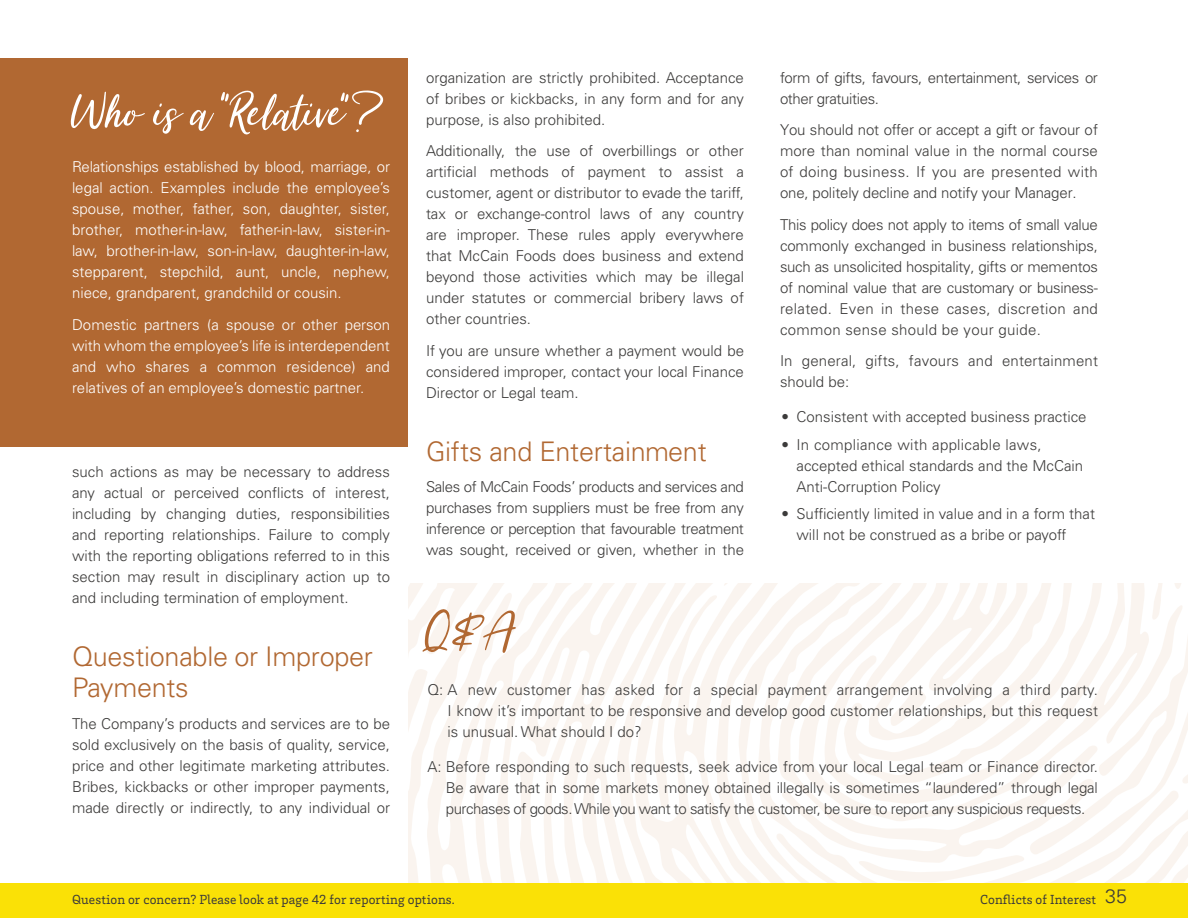
<style>
.page{position:relative;width:1188px;height:918px;background:#fff}
.page>*{position:absolute;margin:0;border:0;box-sizing:border-box;transform-origin:0 0}
.callout_head{font:61.5px "Summer Festival";letter-spacing:-.015em;color:#fff}
.callout_head-2{font:61.5px "Summer Festival";color:#b16832}
.t1{font:300 27px/31.5px "Univers LT Pro 45";letter-spacing:-.01em;color:#b16832}
.body{font:300 15px/21px "Univers LT Pro 45";color:#3c3b3a;text-align:justify}
.body-2{font:300 15px/21px "Univers LT Pro 45";color:#fff;text-align:justify}
.bullets-last{font:300 15px/21px "Univers LT Pro 45";letter-spacing:-.015em;color:#3c3b3a;text-align:justify}
.bullets{font:300 15px/21px "Univers LT Pro 45";color:#3c3b3a}
.body-3{font:300 15px/21px "Univers LT Pro 45";letter-spacing:-.025em;color:#3c3b3a}
.t2{font:13.5px "Brix Slab";letter-spacing:.01em;color:#3c3b3a}
.s1{font-family:"Univers LT Pro 45";font-weight:300;font-size:19.5px}
</style>
<div class="page">
<div style="left:0;top:58px;width:408px;height:388px;background:#b16832"></div>
<svg style="left:1149px;top:583px;width:39px;height:300px"></svg>
<svg style="left:673px;top:583px;width:476px;height:300px"></svg>
<svg style="left:408px;top:583px;width:265px;height:300px;fill:#fcf8f5"></svg>
<div style="left:0;top:883px;width:1188px;height:35px;background:#fae106"></div>
<p class="callout_head" style="left:72px;top:78px;width:313px">Who is a “Relative”?</p>
<p class="body-2" style="left:72px;top:156px;width:320px">Relationships established by blood, marriage, or legal action. Examples include the employee’s spouse, mother, father, son, daughter, sister, brother, mother-in-law, father-in-law, sister-in&shy;law, brother-in-law, son-in-law, daughter-in-law, stepparent, stepchild, aunt, uncle, nephew, niece, grandparent, grandchild or cousin.</p>
<p class="body-2" style="left:72px;top:313px;width:320px">Domestic partners (a spouse or other person with whom the employee’s life is interdependent and who shares a common residence) and relatives of an employee’s domestic partner.</p>
<p class="body" style="left:72px;top:460px;width:320px">such actions as may be necessary to address any actual or perceived conflicts of interest, including by changing duties, responsibilities and reporting relationships. Failure to comply with the reporting obligations referred to in this section may result in disciplinary action up to and including termination of employment.</p>
<p class="t1" style="left:72px;top:640px;width:302px">Questionable or Improper<br>Payments</p>
<p class="body" style="left:72px;top:712px;width:320px">The Company’s products and services are to be sold exclusively on the basis of quality, service, price and other legitimate marketing attributes.<br>Bribes, kickbacks or other improper payments, made directly or indirectly, to any individual or</p>
<p class="body" style="left:426px;top:67px;width:320px">organization are strictly prohibited. Acceptance of bribes or kickbacks, in any form and for any purpose, is also prohibited.</p>
<p class="body" style="left:426px;top:140px;width:320px">Additionally, the use of overbillings or other artificial methods of payment to assist a customer, agent or distributor to evade the tariff, tax or exchange-control laws of any country are improper. These rules apply everywhere that McCain Foods does business and extend beyond those activities which may be illegal under statutes or commercial bribery laws of other countries.</p>
<p class="body" style="left:426px;top:340px;width:320px">If you are unsure whether a payment would be considered improper, contact your local Finance Director or Legal team.</p>
<p class="t1" style="left:426px;top:435px;width:282px">Gifts and Entertainment</p>
<p class="body" style="left:426px;top:476px;width:320px">Sales of McCain Foods’ products and services and purchases from suppliers must be free from any inference or perception that favourable treatment was sought, received or given, whether in the</p>
<p class="body-3" style="left:780px;top:67px;width:319px">form of gifts, favours, entertainment, services or other gratuities.</p>
<p class="body" style="left:780px;top:119px;width:320px">You should not offer or accept a gift or favour of more than nominal value in the normal course of doing business. If you are presented with one, politely decline and notify your Manager.</p>
<p class="body" style="left:780px;top:214px;width:320px">This policy does not apply to items of small value commonly exchanged in business relationships, such as unsolicited hospitality, gifts or mementos of nominal value that are customary or business&shy;related. Even in these cases, discretion and common sense should be your guide.</p>
<p class="body" style="left:780px;top:350px;width:320px">In general, gifts, favours and entertainment should be:</p>
<p class="bullets" style="left:782px;top:406px;width:307px">• Consistent with accepted business practice</p>
<p class="bullets" style="left:796px;top:433px;width:288px;text-indent:-15px">• In compliance with applicable laws, accepted ethical standards and the McCain<br>Anti-Corruption Policy</p>
<p class="bullets" style="left:796px;top:503px;width:300px;text-indent:-15px">• Sufficiently limited in value and in a form that will not be construed as a bribe or payoff</p>
<p class="callout_head-2" style="left:426px;top:598px;width:92px">Q&amp;A</p>
<p class="bullets-last" style="left:448px;top:679px;width:652px;text-indent:-20px">Q: A new customer has asked for a special payment arrangement involving a third party.<br>I know it’s important to be responsive and develop good customer relationships, but this request is unusual. What should I do?</p>
<p class="bullets-last" style="left:446px;top:756px;width:654px;text-indent:-18px">A: Before responding to such requests, seek advice from your local Legal team or Finance director.<br>Be aware that in some markets money obtained illegally is sometimes “laundered” through legal purchases of goods. While you want to satisfy the customer, be sure to report any suspicious requests.</p>
<p class="t2" style="left:72px;top:891px;width:384px">Question or concern? Please look at page 42 for reporting options.</p>
<p class="t2" style="left:980px;top:891px;width:148px">Conflicts of Interest <span class="s1">35</span></p>
</div>
